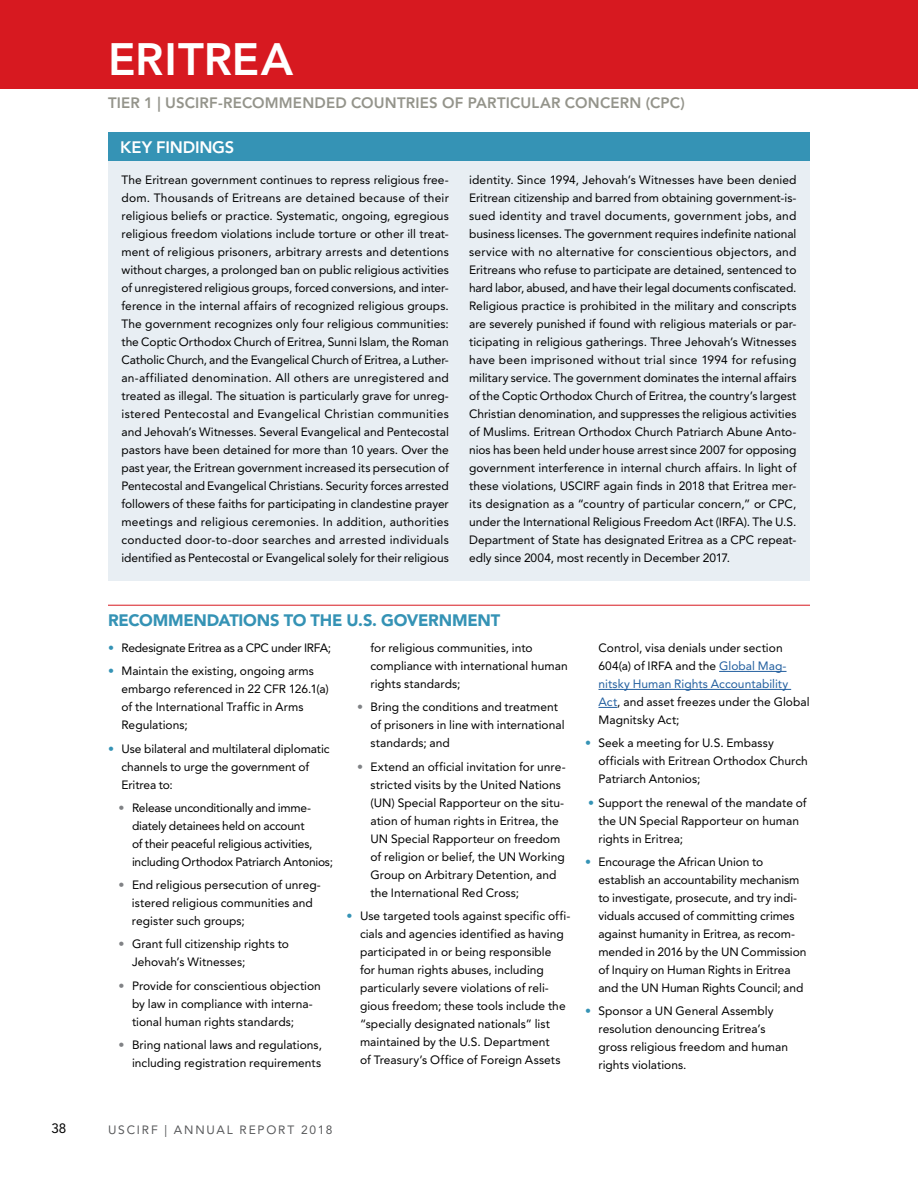
<style>
.page{position:relative;width:918px;height:1188px;background:#fff}
.page>*{position:absolute;margin:0;border:0;box-sizing:border-box;transform-origin:0 0}
.Country_HEAD{font:800 45px "Avenir LT Std";letter-spacing:.005em;color:#fff}
.Recomendations_HEAD{font:900 16.5px "Avenir LT Std";letter-spacing:-.015em;color:#3593b5}
.call_out_box__TEXT{font:800 16.5px "Avenir LT Std";letter-spacing:-.01em;color:#fff}
.Country_Tier_info{font:800 15px "Avenir LT Std";letter-spacing:.01em;color:#94948b}
.t1{font:13.5px "Avenir LT Std";color:#000}
.Key_Findings_TEXT{font:12px/18px "Avenir LT Std";letter-spacing:-.005em;color:#000;text-align:justify}
.RECOMMENDATIONS{font:12px/18px "Avenir LT Std";color:#000}
.RECOMMENDATIONS-2{font:12px "Avenir LT Std";letter-spacing:-.025em;color:#000}
.t2{font:12px "Avenir LT Std";letter-spacing:.15em;color:#58595b}
.s1{color:#3593b5}
.s2{color:#808285}
.s3{color:#215e9e}
</style>
<div class="page">
<div style="left:0;top:0;width:918px;height:89px;background:#d71920"></div>
<hr style="left:719px;top:671px;width:68px;height:1px;background:#215e9e">
<hr style="left:598px;top:689px;width:193px;height:1px;background:#215e9e">
<svg style="left:598px;top:707px;width:19px;height:1px"></svg>
<div style="left:108px;top:132px;width:702px;height:30px;background:#3593b5"></div>
<div style="left:108px;top:162px;width:702px;height:419px;background:#e8eef3"></div>
<hr style="left:108px;top:605px;width:702px;height:1px;background:#d71920">
<p class="Country_HEAD" style="left:108px;top:33px;width:187px">ERITREA</p>
<p class="Country_Tier_info" style="left:108px;top:94px;width:578px">TIER 1 | USCIRF-RECOMMENDED COUNTRIES OF PARTICULAR CONCERN (CPC)</p>
<p class="call_out_box__TEXT" style="left:120px;top:138px;width:115px">KEY FINDINGS</p>
<p class="Key_Findings_TEXT" style="left:122px;top:171px;width:329px">The Eritrean government continues to repress religious free&shy;dom. Thousands of Eritreans are detained because of their religious beliefs or practice. Systematic, ongoing, egregious religious freedom violations include torture or other ill treat&shy;ment of religious prisoners, arbitrary arrests and detentions without charges, a prolonged ban on public religious activities of unregistered religious groups, forced conversions, and inter&shy;ference in the internal affairs of recognized religious groups.<br>The government recognizes only four religious communities: the Coptic Orthodox Church of Eritrea, Sunni Islam, the Roman Catholic Church, and the Evangelical Church of Eritrea, a Luther&shy;an-affiliated denomination. All others are unregistered and treated as illegal. The situation is particularly grave for unreg&shy;istered Pentecostal and Evangelical Christian communities and Jehovah’s Witnesses. Several Evangelical and Pentecostal pastors have been detained for more than 10 years. Over the past year, the Eritrean government increased its persecution of Pentecostal and Evangelical Christians. Security forces arrested followers of these faiths for participating in clandestine prayer meetings and religious ceremonies. In addition, authorities conducted door-to-door searches and arrested individuals identified as Pentecostal or Evangelical solely for their religious</p>
<p class="Key_Findings_TEXT" style="left:469px;top:171px;width:329px">identity. Since 1994, Jehovah’s Witnesses have been denied Eritrean citizenship and barred from obtaining government-is&shy;sued identity and travel documents, government jobs, and business licenses. The government requires indefinite national service with no alternative for conscientious objectors, and Eritreans who refuse to participate are detained, sentenced to hard labor, abused, and have their legal documents confiscated.<br>Religious practice is prohibited in the military and conscripts are severely punished if found with religious materials or par&shy;ticipating in religious gatherings. Three Jehovah’s Witnesses have been imprisoned without trial since 1994 for refusing military service. The government dominates the internal affairs of the Coptic Orthodox Church of Eritrea, the country’s largest Christian denomination, and suppresses the religious activities of Muslims. Eritrean Orthodox Church Patriarch Abune Anto&shy;nios has been held under house arrest since 2007 for opposing government interference in internal church affairs. In light of these violations, USCIRF again finds in 2018 that Eritrea mer&shy;its designation as a “country of particular concern,” or CPC, under the International Religious Freedom Act (IRFA). The U.S.<br>Department of State has designated Eritrea as a CPC repeat&shy;edly since 2004, most recently in December 2017.</p>
<p class="Recomendations_HEAD" style="left:108px;top:610px;width:394px">RECOMMENDATIONS TO THE U.S. GOVERNMENT</p>
<p class="RECOMMENDATIONS-2" style="left:108px;top:641px;width:225px"><span class="s1">•</span> Redesignate Eritrea as a CPC under IRFA;</p>
<p class="RECOMMENDATIONS" style="left:122px;top:662px;width:209px;text-indent:-14px"><span class="s1">•</span> Maintain the existing, ongoing arms embargo referenced in 22 CFR 126.1(a) of the International Traffic in Arms<br>Regulations;</p>
<p class="RECOMMENDATIONS" style="left:122px;top:740px;width:210px;text-indent:-14px"><span class="s1">•</span> Use bilateral and multilateral diplomatic channels to urge the government of<br>Eritrea to:</p>
<p class="RECOMMENDATIONS" style="left:132px;top:799px;width:203px;text-indent:-14px"><span class="s2">•</span> Release unconditionally and imme&shy;diately detainees held on account<br>of their peaceful religious activities, including Orthodox Patriarch Antonios;</p>
<p class="RECOMMENDATIONS" style="left:132px;top:876px;width:190px;text-indent:-13px"><span class="s2">•</span> End religious persecution of unreg&shy;istered religious communities and register such groups;</p>
<p class="RECOMMENDATIONS" style="left:132px;top:935px;width:159px;text-indent:-14px"><span class="s2">•</span> Grant full citizenship rights to<br>Jehovah’s Witnesses;</p>
<p class="RECOMMENDATIONS" style="left:132px;top:977px;width:190px;text-indent:-13px"><span class="s2">•</span> Provide for conscientious objection by law in compliance with interna&shy;tional human rights standards;</p>
<p class="RECOMMENDATIONS" style="left:118px;top:1036px;width:205px;text-align:right"><span class="s2">•</span> Bring national laws and regulations, including registration requirements</p>
<p class="RECOMMENDATIONS" style="left:370px;top:639px;width:199px">for religious communities, into compliance with international human rights standards;</p>
<p class="RECOMMENDATIONS" style="left:370px;top:698px;width:196px;text-indent:-14px"><span class="s2">•</span> Bring the conditions and treatment of prisoners in line with international standards; and</p>
<p class="RECOMMENDATIONS" style="left:371px;top:758px;width:197px;text-indent:-14px"><span class="s2">•</span> Extend an official invitation for unre&shy;stricted visits by the United Nations (UN) Special Rapporteur on the situ&shy;ation of human rights in Eritrea, the UN Special Rapporteur on freedom of religion or belief, the UN Working Group on Arbitrary Detention, and the International Red Cross;</p>
<p class="RECOMMENDATIONS" style="left:360px;top:907px;width:212px;text-indent:-13px"><span class="s1">•</span> Use targeted tools against specific offi&shy;cials and agencies identified as having participated in or being responsible<br>for human rights abuses, including particularly severe violations of reli&shy;gious freedom; these tools include the “specially designated nationals” list maintained by the U.S. Department<br>of Treasury’s Office of Foreign Assets</p>
<p class="RECOMMENDATIONS" style="left:599px;top:639px;width:190px">Control, visa denials under section<br>604(a) of IRFA and the <span class="s3">Global Mag-</span></p>
<p class="RECOMMENDATIONS" style="left:598px;top:675px;width:213px"><span class="s3">nitsky Human Rights Accountability<br>Act</span>, and asset freezes under the Global<br>Magnitsky Act;</p>
<p class="RECOMMENDATIONS" style="left:598px;top:734px;width:211px;text-indent:-14px"><span class="s1">•</span> Seek a meeting for U.S. Embassy officials with Eritrean Orthodox Church<br>Patriarch Antonios;</p>
<p class="RECOMMENDATIONS" style="left:598px;top:794px;width:210px;text-indent:-10px"><span class="s1">•</span> Support the renewal of the mandate of the UN Special Rapporteur on human rights in Eritrea;</p>
<p class="RECOMMENDATIONS" style="left:598px;top:853px;width:209px;text-indent:-14px"><span class="s1">•</span> Encourage the African Union to establish an accountability mechanism to investigate, prosecute, and try indi&shy;viduals accused of committing crimes against humanity in Eritrea, as recom&shy;mended in 2016 by the UN Commission of Inquiry on Human Rights in Eritrea and the UN Human Rights Council; and</p>
<p class="RECOMMENDATIONS" style="left:598px;top:1002px;width:191px;text-indent:-13px"><span class="s1">•</span> Sponsor a UN General Assembly resolution denouncing Eritrea’s gross religious freedom and human rights violations.</p>
<p class="t1" style="left:51px;top:1121px;width:17px">38</p>
<p class="t2" style="left:108px;top:1123px;width:226px">USCIRF | ANNUAL REPORT 2018</p>
</div>
